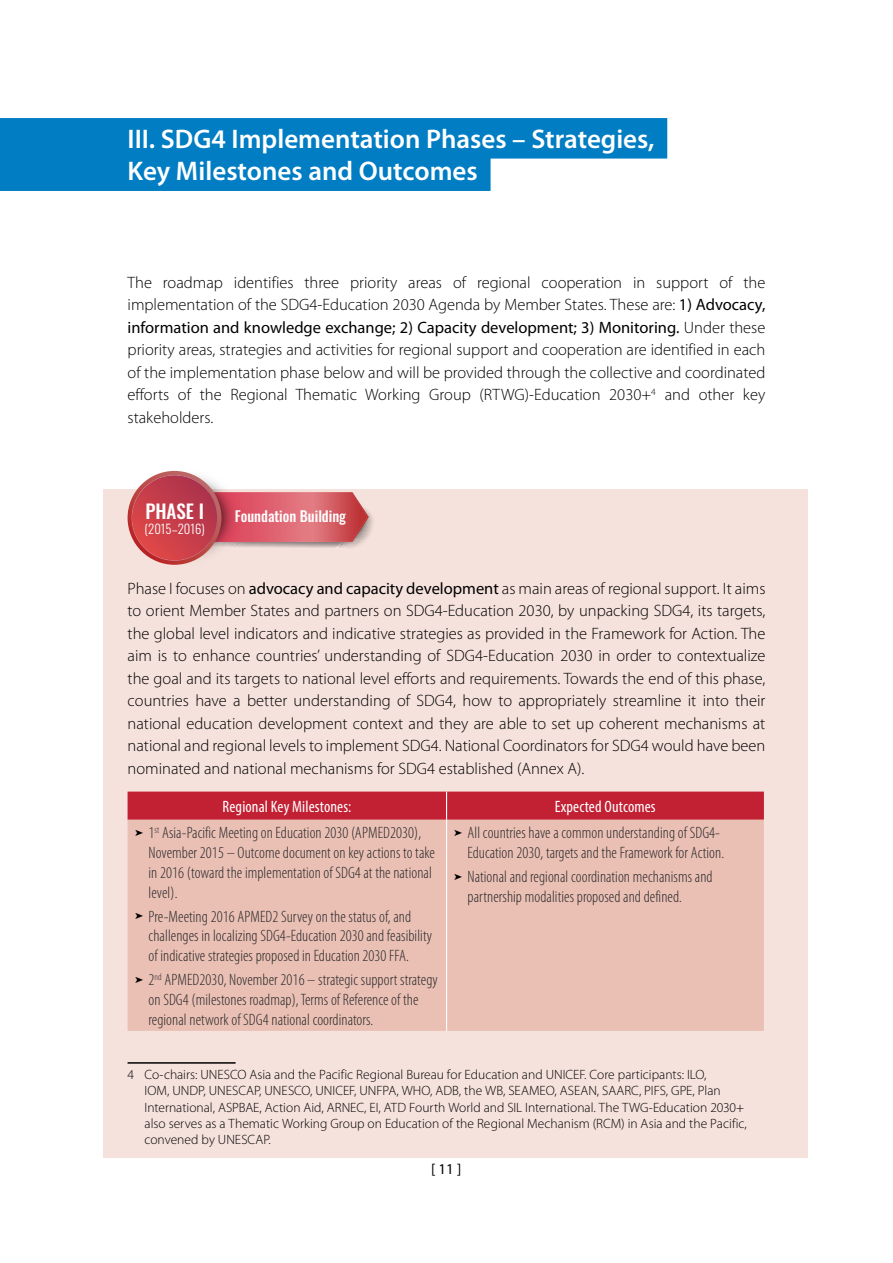
<style>
.page{position:relative;width:893px;height:1263px;background:#fff}
.page>*{position:absolute;margin:0;border:0;box-sizing:border-box;transform-origin:0 0}
.t1{font:600 27px/32.4px "Myriad Pro";color:#fff}
.t2{font:500 19.05px "Oswald";color:#fff}
.t3{font:300 16.5px/22.5px "Myriad Pro";color:#000;text-align:justify}
.t4{font:300 condensed 16.5px/19.8px "Myriad Pro";letter-spacing:.005em;color:#292829}
.t5{font:condensed 16.5px "Myriad Pro";letter-spacing:.01em;color:#fff}
.t6{font:15px "Myriad Pro";color:#000}
.t7{font:500 14.4px "Oswald";color:#fff}
.t8{font:300 13.5px/16.2px "Myriad Pro";color:#000}
.t9{font:300 12.75px "Oswald";color:#fff}
.s1{font-weight:400}
.s2{color:#000}
</style>
<div class="page">
<div style="left:103px;top:490px;width:704px;height:668px;background:#f5e2dc"></div>
<div style="left:0;top:118px;width:667px;height:41px;background:#007dc3"></div>
<div style="left:0;top:150px;width:491px;height:41px;background:#007dc3"></div>
<hr style="left:128px;top:1062px;width:108px;height:2px;background:#000">
<svg style="left:128px;top:470px;width:247px;height:95px"></svg>
<div style="left:128px;top:820px;width:636px;height:211px;background:#eac0b5"></div>
<div style="left:128px;top:791px;width:636px;height:29px;background:#c22033"></div>
<hr style="left:446px;top:820px;width:1px;height:211px;background:#fff">
<h1 class="t1" style="left:128px;top:122px;width:528px">III. SDG4 Implementation Phases – Strategies,<br>Key Milestones and Outcomes</h1>
<p class="t3" style="left:128px;top:271px;width:639px">The roadmap identifies three priority areas of regional cooperation in support of the implementation of the SDG4-Education 2030 Agenda by Member States. These are: <span class="s1">1) Advocacy, information and knowledge exchange; 2) Capacity development; 3) Monitoring.</span> Under these priority areas, strategies and activities for regional support and cooperation are identified in each of the implementation phase below and will be provided through the collective and coordinated efforts of the Regional Thematic Working Group (RTWG)-Education 2030+<sup>4</sup> and other key stakeholders.</p>
<p class="t2" style="left:145px;top:501px;width:60px">PHASE I</p>
<p class="t7" style="left:235px;top:508px;width:113px">Foundation Building</p>
<p class="t9" style="left:145px;top:517px;width:62px">(2015–2016)</p>
<p class="t3" style="left:128px;top:577px;width:639px">Phase I focuses on <span class="s1">advocacy and capacity development</span> as main areas of regional support. It aims to orient Member States and partners on SDG4-Education 2030, by unpacking SDG4, its targets, the global level indicators and indicative strategies as provided in the Framework for Action. The aim is to enhance countries’ understanding of SDG4-Education 2030 in order to contextualize the goal and its targets to national level efforts and requirements. Towards the end of this phase, countries have a better understanding of SDG4, how to appropriately streamline it into their national education development context and they are able to set up coherent mechanisms at national and regional levels to implement SDG4. National Coordinators for SDG4 would have been nominated and national mechanisms for SDG4 established (Annex A).</p>
<p class="t5" style="left:223px;top:796px;width:130px">Regional Key Milestones:</p>
<p class="t5" style="left:555px;top:796px;width:102px">Expected Outcomes</p>
<p class="t4" style="left:149px;top:823px;width:288px;text-indent:-14px"><span class="s2">➤</span> 1<sup>st</sup> Asia-Pacific Meeting on Education 2030 (APMED2030), November 2015 – Outcome document on key actions to take in 2016 (toward the implementation of SDG4 at the national level).</p>
<p class="t4" style="left:149px;top:906px;width:285px;text-indent:-14px"><span class="s2">➤</span> Pre-Meeting 2016 APMED2 Survey on the status of, and challenges in localizing SDG4-Education 2030 and feasibility of indicative strategies proposed in Education 2030 FFA.</p>
<p class="t4" style="left:149px;top:970px;width:291px;text-indent:-13px"><span class="s2">➤</span> 2<sup>nd</sup> APMED2030, November 2016 – strategic support strategy on SDG4 (milestones roadmap), Terms of Reference of the regional network of SDG4 national coordinators.</p>
<p class="t4" style="left:454px;top:823px;width:272px;text-align:right"><span class="s2">➤</span> All countries have a common understanding of SDG4-<br>Education 2030, targets and the Framework for Action.</p>
<p class="t4" style="left:468px;top:866px;width:247px;text-indent:-14px"><span class="s2">➤</span> National and regional coordination mechanisms and partnership modalities proposed and defined.</p>
<p class="t8" style="left:145px;top:1066px;width:604px;text-indent:-17px">4 Co-chairs: UNESCO Asia and the Pacific Regional Bureau for Education and UNICEF. Core participants: ILO,<br>IOM, UNDP, UNESCAP, UNESCO, UNICEF, UNFPA, WHO, ADB, the WB, SEAMEO, ASEAN, SAARC, PIFS, GPE, Plan International, ASPBAE, Action Aid, ARNEC, EI, ATD Fourth World and SIL International. The TWG-Education 2030+ also serves as a Thematic Working Group on Education of the Regional Mechanism (RCM) in Asia and the Pacific, convened by UNESCAP.</p>
<p class="t6" style="left:431px;top:1160px;width:32px">[ 11 ]</p>
</div>
